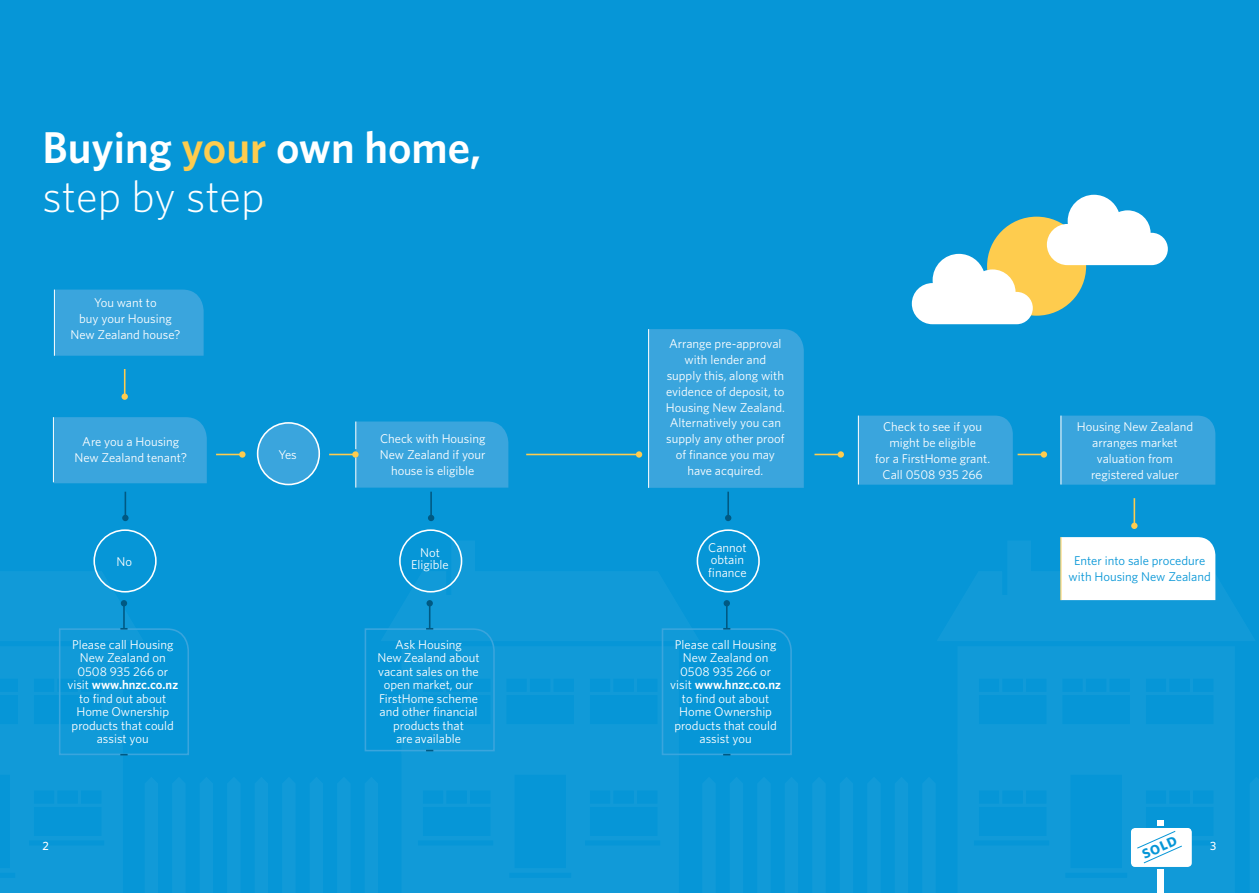
<style>
.page{position:relative;width:1259px;height:893px;background:#0696d7}
.page>*{position:absolute;margin:0;border:0;box-sizing:border-box;transform-origin:0 0}
.t1{font:600 44.55px/48.9px "Whitney";color:#fff}
.t2{font:700 13.65px "Whitney";color:#0696d7}
.t3{font:12.75px/13.5px "Whitney";color:#fff;text-align:center}
.t4{font:12.75px/15.9px "Whitney";color:#0696d7;text-align:center}
.t5{font:500 12px "Whitney";color:#fff}
.s1{color:#fecc4e}
.s2{font-weight:300}
.s3{font-weight:600}
</style>
<div class="page">
<svg style="left:813px;top:778px;width:12px;height:115px"></svg>
<svg style="left:255px;top:778px;width:13px;height:115px"></svg>
<svg style="left:200px;top:778px;width:13px;height:115px"></svg>
<svg style="left:868px;top:778px;width:12px;height:115px"></svg>
<svg style="left:310px;top:778px;width:13px;height:115px"></svg>
<svg style="left:840px;top:778px;width:13px;height:115px"></svg>
<svg style="left:283px;top:778px;width:12px;height:115px"></svg>
<svg style="left:228px;top:778px;width:12px;height:115px"></svg>
<svg style="left:895px;top:778px;width:13px;height:115px"></svg>
<svg style="left:338px;top:778px;width:12px;height:115px"></svg>
<div style="left:55px;top:290px;width:149px;height:66px;background:#3aa5dd"></div>
<div style="left:54px;top:417px;width:153px;height:66px;background:#3aa5dd"></div>
<div style="left:649px;top:329px;width:155px;height:159px;background:#3aa5dd"></div>
<div style="left:1060px;top:416px;width:155px;height:69px;background:#3aa5dd"></div>
<div style="left:258px;top:423px;width:61px;height:61px;background:#3aa5dd;border-radius:50%"></div>
<div style="left:257px;top:422px;width:63px;height:63px;border:2px solid #fff;border-radius:50%"></div>
<svg style="left:216px;top:454px;width:23px;height:1px"></svg>
<div style="left:239px;top:451px;width:6px;height:7px;background:#fecc4e;border-radius:50%"></div>
<svg style="left:814px;top:454px;width:23px;height:1px"></svg>
<div style="left:837px;top:451px;width:7px;height:7px;background:#fecc4e;border-radius:50%"></div>
<svg style="left:858px;top:416px;width:182px;height:69px;background:#32a2db"></svg>
<div style="left:1040px;top:451px;width:7px;height:7px;background:#fecc4e;border-radius:50%"></div>
<hr style="left:526px;top:454px;width:113px;height:1px;background:#fecc4e">
<div style="left:636px;top:451px;width:6px;height:7px;background:#fecc4e;border-radius:50%"></div>
<svg style="left:125px;top:492px;width:1px;height:23px"></svg>
<div style="left:122px;top:515px;width:7px;height:6px;background:#005983;border-radius:50%"></div>
<hr style="left:430px;top:492px;width:2px;height:26px;background:#005983">
<svg style="left:428px;top:515px;width:6px;height:6px"></svg>
<hr style="left:727px;top:492px;width:2px;height:26px;background:#005983">
<svg style="left:725px;top:515px;width:6px;height:6px"></svg>
<hr style="left:54px;top:290px;width:1px;height:66px;background:#fff">
<hr style="left:53px;top:417px;width:1px;height:65px;background:#fff">
<svg style="left:329px;top:421px;width:179px;height:67px;background:#33a3db"></svg>
<hr style="left:648px;top:329px;width:1px;height:159px;background:#fff">
<hr style="left:858px;top:416px;width:1px;height:68px;background:#fff">
<hr style="left:1060px;top:416px;width:1px;height:68px;background:#fff">
<svg style="left:124px;top:369px;width:1px;height:24px"></svg>
<div style="left:122px;top:393px;width:6px;height:7px;background:#fecc4e;border-radius:50%"></div>
<hr style="left:1133px;top:498px;width:2px;height:28px;background:#fecc4e">
<svg style="left:1131px;top:523px;width:6px;height:6px"></svg>
<hr style="left:355px;top:458px;width:1px;height:30px;background:#fff">
<svg style="left:0;top:540px;width:189px;height:353px"></svg>
<svg style="left:364px;top:540px;width:434px;height:353px"></svg>
<div style="left:987px;top:217px;width:99px;height:99px;background:#fecc4e;border-radius:50%"></div>
<svg style="left:912px;top:254px;width:120px;height:70px"></svg>
<svg style="left:923px;top:537px;width:336px;height:356px"></svg>
<svg style="left:1047px;top:195px;width:120px;height:70px"></svg>
<h1 class="t1" style="left:43px;top:122px;width:440px">Buying <span class="s1">your</span> own home, <span class="s2">step by step</span></h1>
<p class="t3" style="left:70px;top:295px;width:112px;line-height:15.9px">You want to<br>buy your Housing<br>New Zealand house?</p>
<p class="t3" style="left:74px;top:433px;width:114px;line-height:15.9px">Are you a Housing<br>New Zealand tenant?</p>
<p class="t3" style="left:278px;top:447px;width:20px">Yes</p>
<p class="t3" style="left:380px;top:431px;width:107px;line-height:15.9px">Check with Housing<br>New Zealand if your house is eligible</p>
<p class="t3" style="left:666px;top:335px;width:121px;line-height:15.9px">Arrange pre-approval with lender and supply this, along with evidence of deposit, to<br>Housing New Zealand.<br>Alternatively you can supply any other proof of finance you may have acquired.</p>
<p class="t3" style="left:116px;top:554px;width:17px">No</p>
<p class="t3" style="left:411px;top:545px;width:39px;line-height:12.8px">Not<br>Eligible</p>
<p class="t3" style="left:708px;top:541px;width:40px;line-height:12.8px;text-align:left">Cannot obtain finance</p>
<p class="t3" style="left:67px;top:637px;width:112px">Please call Housing<br>New Zealand on<br>0508 935 266 or visit <span class="s3">www.hnzc.co.nz </span>to find out about<br>Home Ownership products that could assist you</p>
<p class="t3" style="left:377px;top:637px;width:104px">Ask Housing<br>New Zealand about vacant sales on the open market, our<br>FirstHome scheme and other financial products that<br>are available</p>
<p class="t3" style="left:670px;top:637px;width:112px">Please call Housing<br>New Zealand on<br>0508 935 266 or visit <span class="s3">www.hnzc.co.nz </span>to find out about<br>Home Ownership products that could assist you</p>
<p class="t3" style="left:875px;top:418px;width:116px;line-height:15.9px">Check to see if you might be eligible<br>for a FirstHome grant.<br>Call 0508 935 266</p>
<p class="t3" style="left:1076px;top:418px;width:118px;line-height:15.9px">Housing New Zealand arranges market valuation from registered valuer</p>
<p class="t4" style="left:1068px;top:553px;width:144px">Enter into sale procedure with Housing New Zealand</p>
<p class="t2" style="left:1139px;top:846px;width:38px;rotate:-24deg">SOLD</p>
<p class="t5" style="left:43px;top:838px;width:8px">2</p>
<p class="t5" style="left:1210px;top:838px;width:8px">3</p>
</div>
